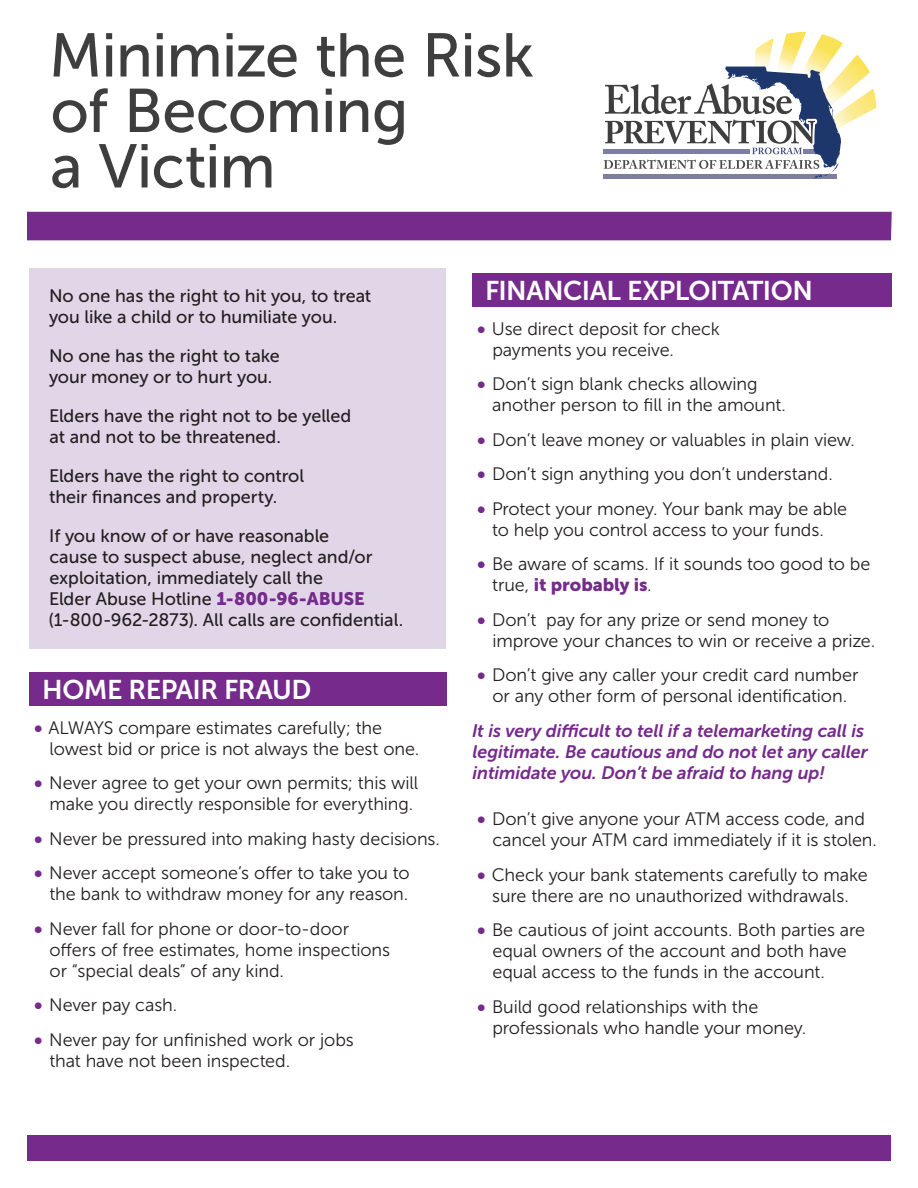
<style>
.page{position:relative;width:918px;height:1188px;background:#fff}
.page>*{position:absolute;margin:0;border:0;box-sizing:border-box;transform-origin:0 0}
.t1{font:61.5px/55.5px "Museo Sans 500";letter-spacing:-.015em;color:#3e3e3f}
.t2{font:27px "Museo Sans 700";letter-spacing:-.02em;color:#fff}
.t3{font:18px/21px "Museo Sans 300";letter-spacing:-.005em;color:#231f20}
.t4{font:18px/21px "Museo Sans 500";letter-spacing:-.005em;color:#231f20}
.t5{font:italic 18px/21px "Museo Sans 700";letter-spacing:-.01em;color:#752a8c}
.t6{font:18px "Museo Sans 900";letter-spacing:-.005em;color:#752a8c}
.s1{font-family:"Museo Sans 900";color:#752a8c}
.s2{font-family:"Museo Sans 300";color:#231f20}
</style>
<div class="page">
<div style="left:472px;top:273px;width:420px;height:34px;background:#752a8c"></div>
<div style="left:29px;top:268px;width:417px;height:380px;background:#e1d6e8"></div>
<div style="left:27px;top:211px;width:865px;height:30px;background:#752a8c"></div>
<div style="left:28px;top:1135px;width:863px;height:26px;background:#752a8c"></div>
<div style="left:29px;top:672px;width:417px;height:34px;background:#752a8c"></div>
<div style="left:603px;top:174px;width:234px;height:5px;background:#7d7fa2"></div>
<svg style="left:604px;top:32px;width:272px;height:147px"></svg>
<hr style="left:603px;top:150px;width:147px;height:4px;background:#7d7fa2">
<h1 class="t1" style="left:49px;top:28px;width:487px">Minimize the Risk of Becoming<br>a Victim</h1>
<p class="t4" style="left:49px;top:285px;width:324px">No one has the right to hit you, to treat you like a child or to humiliate you.</p>
<p class="t4" style="left:49px;top:345px;width:232px">No one has the right to take your money or to hurt you.</p>
<p class="t4" style="left:49px;top:405px;width:304px">Elders have the right not to be yelled at and not to be threatened.</p>
<p class="t4" style="left:49px;top:465px;width:257px">Elders have the right to control their finances and property.</p>
<p class="t4" style="left:49px;top:525px;width:356px">If you know of or have reasonable<br>cause to suspect abuse, neglect and/or exploitation, immediately call the<br>Elder Abuse Hotline <span class="s1">1-800-96-ABUSE </span>(1-800-962-2873). All calls are confidential.</p>
<h2 class="t2" style="left:42px;top:675px;width:271px">HOME REPAIR FRAUD</h2>
<p class="t3" style="left:50px;top:717px;width:371px;text-indent:-15px"><span class="s1">•</span> ALWAYS compare estimates carefully; the lowest bid or price is not always the best one.</p>
<p class="t3" style="left:34px;top:773px;width:385px;text-align:center"><span class="s1">•</span> Never agree to get your own permits; this will make you directly responsible for everything.</p>
<p class="t3" style="left:34px;top:828px;width:407px"><span class="s1">•</span> Never be pressured into making hasty decisions.</p>
<p class="t3" style="left:34px;top:863px;width:377px;text-align:right"><span class="s1">•</span> Never accept someone’s offer to take you to the bank to withdraw money for any reason.</p>
<p class="t3" style="left:50px;top:918px;width:342px;text-indent:-15px"><span class="s1">•</span> Never fall for phone or door-to-door offers of free estimates, home inspections or “special deals” of any kind.</p>
<p class="t3" style="left:34px;top:995px;width:145px"><span class="s1">•</span> Never pay cash.</p>
<p class="t3" style="left:49px;top:1029px;width:306px;text-indent:-15px"><span class="s1">•</span> Never pay for unfinished work or jobs that have not been inspected.</p>
<h2 class="t2" style="left:485px;top:276px;width:329px">FINANCIAL EXPLOITATION</h2>
<p class="t3" style="left:492px;top:318px;width:229px;text-indent:-15px"><span class="s1">•</span> Use direct deposit for check payments you receive.</p>
<p class="t3" style="left:492px;top:374px;width:295px;text-indent:-15px"><span class="s1">•</span> Don’t sign blank checks allowing another person to fill in the amount.</p>
<p class="t3" style="left:477px;top:429px;width:379px"><span class="s1">•</span> Don’t leave money or valuables in plain view.</p>
<p class="t3" style="left:477px;top:464px;width:357px"><span class="s1">•</span> Don’t sign anything you don’t understand.</p>
<p class="t3" style="left:477px;top:498px;width:372px;text-align:center"><span class="s1">•</span> Protect your money. Your bank may be able to help you control access to your funds.</p>
<p class="t3" style="left:477px;top:554px;width:395px"><span class="s1">•</span> Be aware of scams. If it sounds too good to be</p>
<p class="t6" style="left:492px;top:575px;width:161px"><span class="s2">true,</span> it probably is<span class="s2">.</span></p>
<p class="t3" style="left:492px;top:609px;width:384px;text-indent:-15px"><span class="s1">•</span> Don’t pay for any prize or send money to improve your chances to win or receive a prize.</p>
<p class="t3" style="left:477px;top:665px;width:383px;text-align:center"><span class="s1">•</span> Don’t give any caller your credit card number or any other form of personal identification.</p>
<p class="t5" style="left:472px;top:720px;width:397px">It is very difficult to tell if a telemarketing call is legitimate. Be cautious and do not let any caller intimidate you. Don’t be afraid to hang up!</p>
<p class="t3" style="left:492px;top:809px;width:386px;text-indent:-15px"><span class="s1">•</span> Don’t give anyone your ATM access code, and cancel your ATM card immediately if it is stolen.</p>
<p class="t3" style="left:477px;top:864px;width:392px;text-align:center"><span class="s1">•</span> Check your bank statements carefully to make sure there are no unauthorized withdrawals.</p>
<p class="t3" style="left:492px;top:920px;width:374px;text-indent:-15px"><span class="s1">•</span> Be cautious of joint accounts. Both parties are equal owners of the account and both have equal access to the funds in the account.</p>
<p class="t3" style="left:492px;top:996px;width:315px;text-indent:-15px"><span class="s1">•</span> Build good relationships with the professionals who handle your money.</p>
</div>
